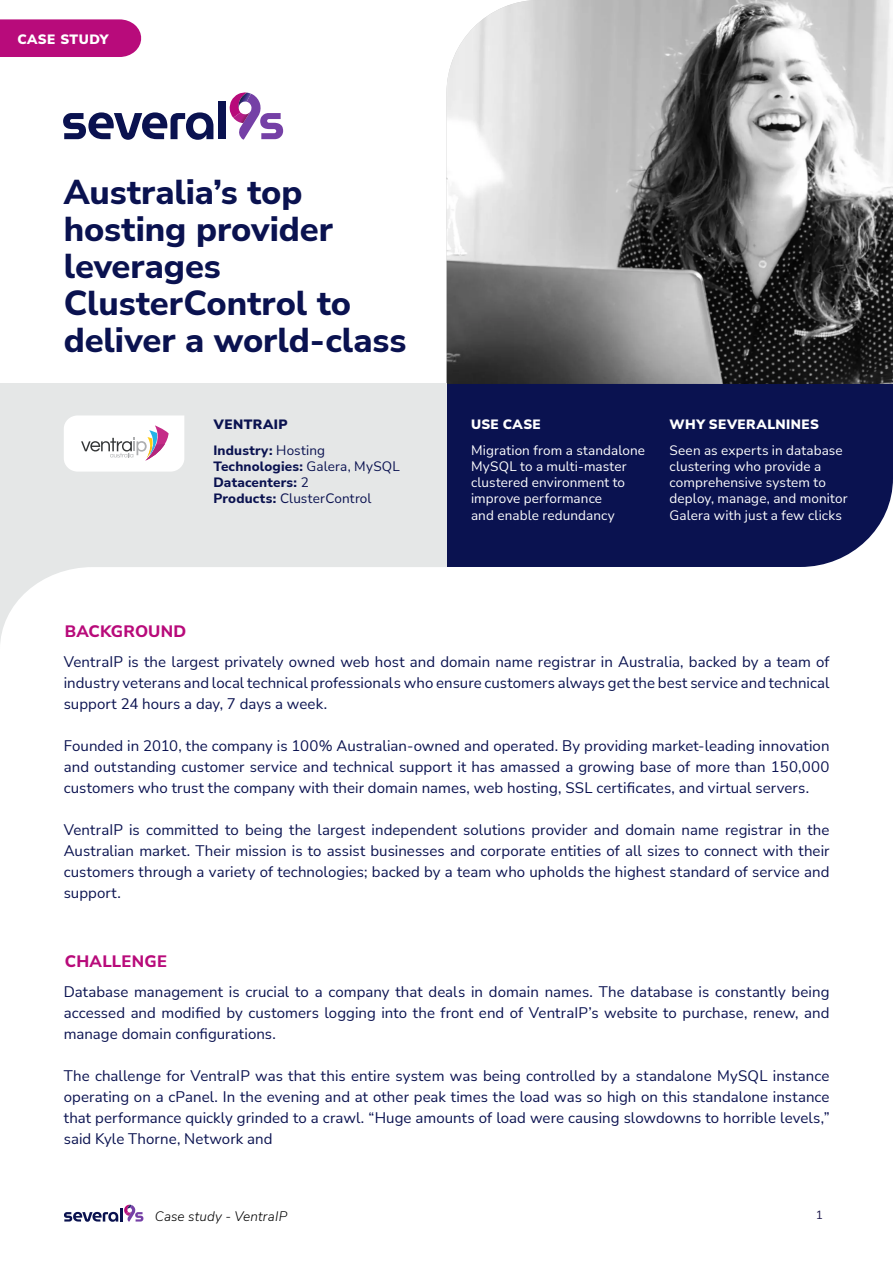
<style>
.page{position:relative;width:893px;height:1263px;background:#fff}
.page>*{position:absolute;margin:0;border:0;box-sizing:border-box;transform-origin:0 0}
.Heaader_02{font:800 34.5px/37px "Nunito Sans";letter-spacing:-.005em;color:#0a1250}
.Heaader_02-2{font:800 16.5px "Nunito Sans";letter-spacing:.015em;color:#b80a7a}
.Heaader_02-3{font:15px/21px "Nunito Sans";letter-spacing:.005em;color:#0a1250;text-align:justify}
.Heaader_02-4{font:13.5px/16.2px "Nunito Sans";letter-spacing:.01em;color:#fff;text-align:justify}
.Heaader_02-5{font:800 13.5px/16.2px "Nunito Sans";letter-spacing:.015em;color:#0a1250}
.Heaader_02-6{font:900 13.5px "Nunito Sans";letter-spacing:.03em;color:#fff}
.Heaader_02-7{font:italic 300 13.5px "Nunito Sans";letter-spacing:.015em;color:#000}
.Contact{font:900 13.5px "Nunito Sans";letter-spacing:.03em;color:#fff}
.Heaader_02-8{font:900 13.5px "Nunito Sans";letter-spacing:.03em;color:#0a1250}
.t1{font:12px "Nunito";color:#1d184b}
.s1{font-weight:400}
</style>
<div class="page">
<svg style="left:64px;top:1204px;width:79px;height:18px"></svg>
<img style="left:447px;top:0;width:446px;height:384px">
<svg style="left:63px;top:112px;width:150px;height:28px"></svg>
<div style="left:219px;top:102px;width:7px;height:37px;background:#0a1250"></div>
<svg style="left:229px;top:92px;width:54px;height:48px"></svg>
<div style="left:446px;top:384px;width:447px;height:183px;background:#0a1250"></div>
<div style="left:0;top:384px;width:446px;height:289px;background:#e5e7e7"></div>
<div style="left:0;top:567px;width:446px;height:106px;background:#fff"></div>
<div style="left:0;top:19px;width:142px;height:38px;background:#b80b7b"></div>
<svg style="left:64px;top:415px;width:120px;height:57px;background:#f1edf0"></svg>
<p class="Contact" style="left:17px;top:29px;width:93px">CASE STUDY</p>
<p class="Heaader_02" style="left:64px;top:172px;width:344px">Australia’s top hosting provider leverages<br>ClusterControl to deliver a world-class</p>
<p class="Heaader_02-8" style="left:214px;top:415px;width:75px">VENTRAIP</p>
<p class="Heaader_02-5" style="left:213px;top:441px;width:113px">Industry: <span class="s1">Hosting</span></p>
<p class="Heaader_02-5" style="left:213px;top:458px;width:188px">Technologies: <span class="s1">Galera, MySQL</span></p>
<p class="Heaader_02-5" style="left:213px;top:474px;width:160px">Datacenters: <span class="s1">2<br></span>Products: <span class="s1">ClusterControl</span></p>
<p class="Heaader_02-2" style="left:65px;top:619px;width:123px">BACKGROUND</p>
<p class="Heaader_02-6" style="left:471px;top:415px;width:71px">USE CASE</p>
<p class="Heaader_02-6" style="left:670px;top:415px;width:151px">WHY SEVERALNINES</p>
<p class="Heaader_02-4" style="left:471px;top:441px;width:176px">Migration from a standalone</p>
<p class="Heaader_02-4" style="left:471px;top:458px;width:157px">MySQL to a multi-master clustered environment to improve performance</p>
<p class="Heaader_02-4" style="left:471px;top:506px;width:145px">and enable redundancy</p>
<p class="Heaader_02-4" style="left:670px;top:441px;width:179px;text-align:left">Seen as experts in database clustering who provide a comprehensive system to deploy, manage, and monitor<br>Galera with just a few clicks</p>
<p class="Heaader_02-3" style="left:64px;top:651px;width:767px">VentraIP is the largest privately owned web host and domain name registrar in Australia, backed by a team of industry veterans and local technical professionals who ensure customers always get the best service and technical support 24 hours a day, 7 days a week.</p>
<p class="Heaader_02-3" style="left:64px;top:735px;width:767px">Founded in 2010, the company is 100% Australian-owned and operated. By providing market-leading innovation and outstanding customer service and technical support it has amassed a growing base of more than 150,000 customers who trust the company with their domain names, web hosting, SSL certificates, and virtual servers.</p>
<p class="Heaader_02-3" style="left:64px;top:819px;width:767px">VentraIP is committed to being the largest independent solutions provider and domain name registrar in the Australian market. Their mission is to assist businesses and corporate entities of all sizes to connect with their customers through a variety of technologies; backed by a team who upholds the highest standard of service and support.</p>
<p class="Heaader_02-2" style="left:65px;top:949px;width:104px">CHALLENGE</p>
<p class="Heaader_02-3" style="left:64px;top:981px;width:767px">Database management is crucial to a company that deals in domain names. The database is constantly being accessed and modified by customers logging into the front end of VentraIP’s website to purchase, renew, and manage domain configurations.</p>
<p class="Heaader_02-3" style="left:64px;top:1065px;width:767px">The challenge for VentraIP was that this entire system was being controlled by a standalone MySQL instance operating on a cPanel. In the evening and at other peak times the load was so high on this standalone instance that performance quickly grinded to a crawl. “Huge amounts of load were causing slowdowns to horrible levels,” said Kyle Thorne, Network and</p>
<p class="Heaader_02-7" style="left:155px;top:1207px;width:134px">Case study - VentraIP</p>
<p class="t1" style="left:816px;top:1206px;width:9px">1</p>
</div>
